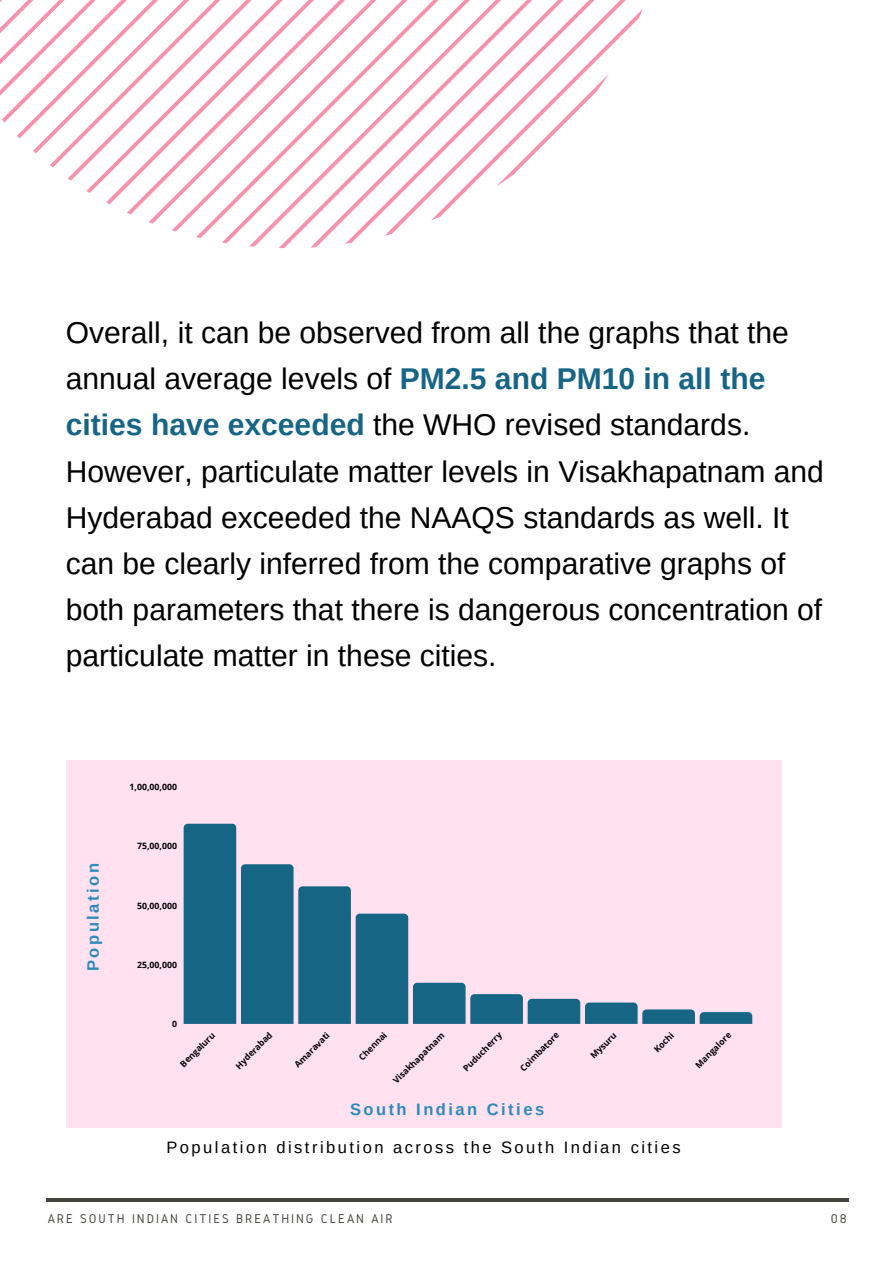
<style>
.page{position:relative;width:894px;height:1264px;background:#fff}
.page>*{position:absolute;margin:0;border:0;box-sizing:border-box;transform-origin:0 0}
.t1{font:30px/46.2px "Arimo";color:#000}
.t2{font:16.5px "Arimo";letter-spacing:.15em;color:#000}
.t3{font:700 16.5px "Arimo";letter-spacing:.15em;color:#2d8bba}
.t4{font:13.2px "Gidole";letter-spacing:.15em;color:#444440}
.t5{font:700 8.7px "Open Sans";color:#000}
.s1{font-weight:700;color:#176585}
</style>
<div class="page">
<hr style="left:46px;top:1198px;width:802px;height:3px;background:#444440">
<div style="left:66px;top:760px;width:715px;height:367px;background:#ffe1f0"></div>
<svg style="left:183px;top:823px;width:569px;height:200px"></svg>
<svg style="left:0;top:0;width:642px;height:220px"></svg>
<p class="t1" style="left:66px;top:309px;width:759px">Overall, it can be observed from all the graphs that the annual average levels of <span class="s1">PM2.5 and PM10 in all the cities have exceeded</span> the WHO revised standards.<br>However, particulate matter levels in Visakhapatnam and Hyderabad exceeded the NAAQS standards as well. It can be clearly inferred from the comparative graphs of both parameters that there is dangerous concentration of particulate matter in these cities.</p>
<p class="t5" style="left:130px;top:781px;width:49px">1,00,00,000</p>
<p class="t3" style="left:84px;top:971px;width:109px;rotate:-90deg">Population</p>
<p class="t5" style="left:137px;top:840px;width:41px">75,00,000</p>
<p class="t5" style="left:137px;top:899px;width:41px">50,00,000</p>
<p class="t5" style="left:137px;top:958px;width:41px">25,00,000</p>
<p class="t5" style="left:172px;top:1017px;width:6px">0</p>
<p class="t5" style="left:177px;top:1060px;width:46px;rotate:-45deg">Bengaluru</p>
<p class="t5" style="left:233px;top:1062px;width:49px;rotate:-45deg">Hyderabad</p>
<p class="t5" style="left:291px;top:1061px;width:47px;rotate:-45deg">Amaravati</p>
<p class="t5" style="left:356px;top:1054px;width:37px;rotate:-45deg">Chennai</p>
<p class="t5" style="left:390px;top:1077px;width:70px;rotate:-45deg">Visakhapatnam</p>
<p class="t5" style="left:460px;top:1064px;width:52px;rotate:-45deg">Puducher y</p>
<p class="t5" style="left:517px;top:1065px;width:53px;rotate:-45deg">Coimbatore</p>
<p class="t5" style="left:587px;top:1052px;width:34px;rotate:-45deg">Mysuru</p>
<p class="t5" style="left:651px;top:1046px;width:26px;rotate:-45deg">Kochi</p>
<p class="t5" style="left:692px;top:1062px;width:48px;rotate:-45deg">Mangalore</p>
<p class="t3" style="left:350px;top:1100px;width:196px">South Indian Cities</p>
<p class="t2" style="left:166px;top:1138px;width:515px">Population distribution across the South Indian cities</p>
<p class="t4" style="left:48px;top:1210px;width:346px">ARE SOUTH INDIAN CITIES BREATHING CLEAN AIR</p>
<p class="t4" style="left:830px;top:1211px;width:17px">08</p>
</div>
